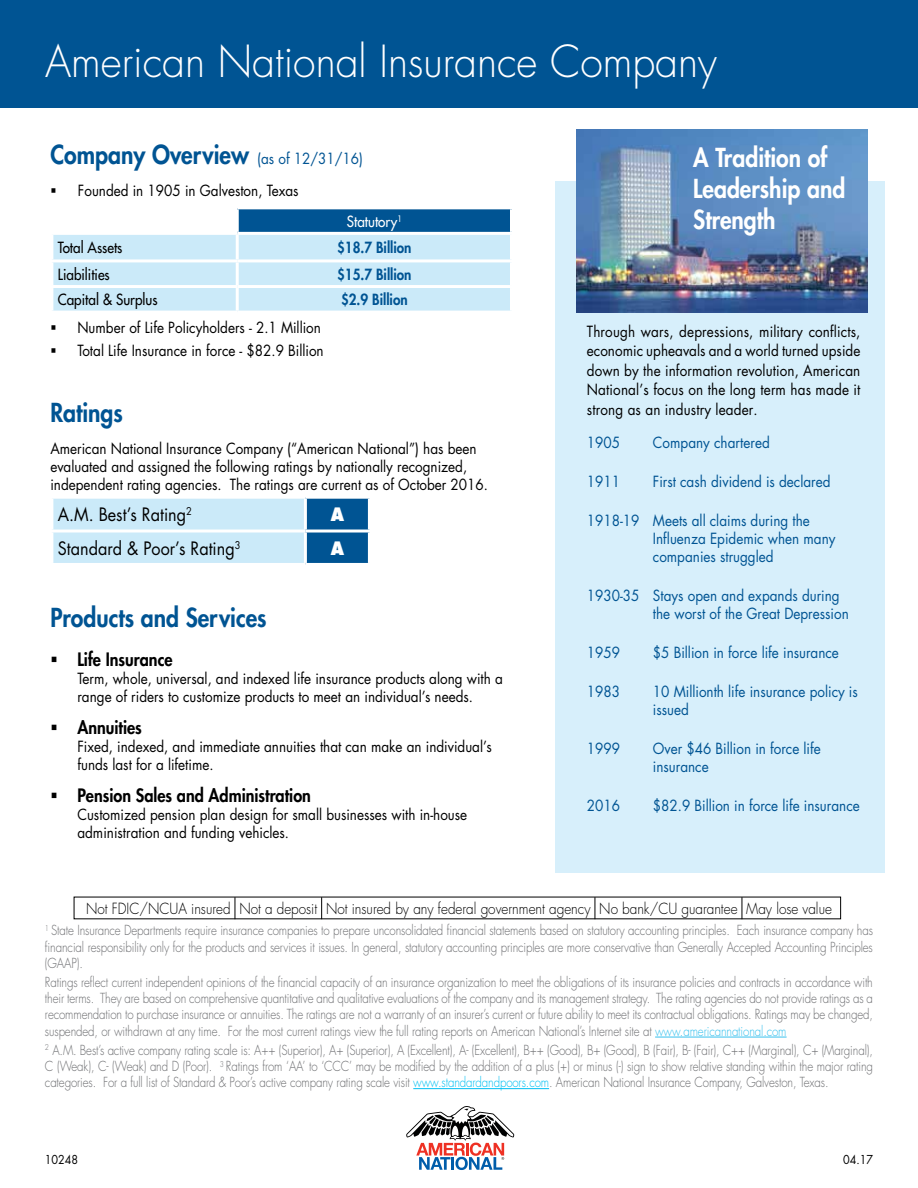
<style>
.page{position:relative;width:918px;height:1188px;background:#fff}
.page>*{position:absolute;margin:0;border:0;box-sizing:border-box;transform-origin:0 0}
.t1{font:300 43.05px "Futura";color:#fff;scale:.95 1}
.t2{font:800 25.5px "Futura";color:#005493;scale:.9 1}
.t3{font:800 25.5px/30.6px "Futura";color:#fff;scale:.9 1}
.t4{font:800 18px "Futura";color:#000;scale:.9 1}
.t5{font:18px "Futura";color:#000;scale:.9 1}
.t6{font:800 18px "Futura";color:#fff;scale:.9 1}
.t7{font:15px/18px "Futura";color:#000;scale:.9 1}
.t8{font:15px/18px "Futura";color:#005493;scale:.9 1}
.t9{font:300 15px "Futura";color:#000;scale:.9 1}
.t10{font:15px "Futura";color:#000;scale:.9 1}
.t11{font:800 15px "Futura";color:#005493;scale:.9 1}
.t12{font:15px "Futura";color:#fff;scale:.9 1}
.t13{font:300 13.5px/16.2px "Futura";letter-spacing:-.01em;color:#6d6e71;text-align:justify;scale:.85 1}
.t14{font:12px "Futura";color:#000;scale:.9 1}
.s1{font-weight:400;font-size:15px}
.s2{color:#36c1ee}
.s3{color:#00c0f3}
</style>
<div class="page">
<div style="left:555px;top:181px;width:329px;height:692px;background:#d7effb"></div>
<div style="left:0;top:0;width:918px;height:107px;background:#005493"></div>
<div style="left:237px;top:208px;width:275px;height:25px;background:#005493"></div>
<div style="left:53px;top:235px;width:457px;height:76px;background:#cbeaf9"></div>
<hr style="left:237px;top:206px;width:276px;height:3px;background:#fff">
<hr style="left:236px;top:209px;width:3px;height:23px;background:#fff">
<hr style="left:510px;top:209px;width:3px;height:23px;background:#fff">
<hr style="left:237px;top:232px;width:276px;height:3px;background:#fff">
<hr style="left:236px;top:235px;width:3px;height:24px;background:#fff">
<hr style="left:50px;top:259px;width:187px;height:3px;background:#fff">
<hr style="left:237px;top:259px;width:276px;height:3px;background:#fff">
<hr style="left:236px;top:262px;width:3px;height:23px;background:#fff">
<hr style="left:50px;top:285px;width:187px;height:3px;background:#fff">
<hr style="left:237px;top:285px;width:276px;height:3px;background:#fff">
<hr style="left:236px;top:288px;width:3px;height:23px;background:#fff">
<svg style="left:53px;top:499px;width:315px;height:64px;background:#a5cde5"></svg>
<hr style="left:304px;top:499px;width:3px;height:31px;background:#fff">
<hr style="left:50px;top:530px;width:255px;height:3px;background:#fff">
<hr style="left:305px;top:530px;width:66px;height:3px;background:#fff">
<hr style="left:304px;top:533px;width:3px;height:30px;background:#fff">
<svg style="left:235px;top:899px;width:1px;height:18px"></svg>
<svg style="left:321px;top:899px;width:1px;height:18px"></svg>
<svg style="left:595px;top:899px;width:1px;height:18px"></svg>
<svg style="left:742px;top:899px;width:1px;height:18px"></svg>
<hr style="left:655px;top:1037px;width:132px;height:1px;background:#36c1ee">
<hr style="left:413px;top:1088px;width:136px;height:1px;background:#00c0f3">
<svg style="left:406px;top:1106px;width:108px;height:64px"></svg>
<img style="left:577px;top:130px;width:291px;height:182px">
<h1 class="t1" style="left:45px;top:35px;width:709px">American National Insurance Company</h1>
<h2 class="t2" style="left:50px;top:139px;width:349px">Company Overview <span class="s1">(as of 12/31/16)</span></h2>
<p class="t7" style="left:78px;top:182px;width:247px">Founded in 1905 in Galveston, Texas</p>
<p class="t12" style="left:347px;top:212px;width:63px">Statutory<sup>1</sup></p>
<p class="t10" style="left:58px;top:238px;width:73px">Total Assets</p>
<p class="t11" style="left:337px;top:238px;width:84px">$18.7 Billion</p>
<p class="t10" style="left:58px;top:265px;width:59px">Liabilities</p>
<p class="t11" style="left:337px;top:265px;width:84px">$15.7 Billion</p>
<p class="t10" style="left:58px;top:290px;width:112px">Capital &amp; Surplus</p>
<p class="t11" style="left:341px;top:290px;width:76px">$2.9 Billion</p>
<p class="t7" style="left:77px;top:317px;width:275px;line-height:22.5px">Number of Life Policyholders - 2.1 Million<br>Total Life Insurance in force - $82.9 Billion</p>
<h2 class="t2" style="left:50px;top:397px;width:82px">Ratings</h2>
<p class="t7" style="left:50px;top:439px;width:488px">American National Insurance Company (“American National”) has been evaluated and assigned the following ratings by nationally recognized, independent rating agencies. The ratings are current as of October 2016.</p>
<h3 class="t5" style="left:58px;top:503px;width:151px">A.M. Best’s Rating<sup>2</sup></h3>
<h3 class="t6" style="left:331px;top:503px;width:16px">A</h3>
<h3 class="t5" style="left:58px;top:537px;width:204px">Standard &amp; Poor’s Rating<sup>3</sup></h3>
<h3 class="t6" style="left:331px;top:537px;width:16px">A</h3>
<h2 class="t2" style="left:50px;top:601px;width:242px">Products and Services</h2>
<h3 class="t4" style="left:77px;top:648px;width:107px">Life Insurance</h3>
<p class="t7" style="left:77px;top:670px;width:474px">Term, whole, universal, and indexed life insurance products along with a range of riders to customize products to meet an individual’s needs.</p>
<h3 class="t4" style="left:77px;top:716px;width:73px">Annuities</h3>
<p class="t7" style="left:77px;top:738px;width:462px">Fixed, indexed, and immediate annuities that can make an individual’s funds last for a lifetime.</p>
<h3 class="t4" style="left:77px;top:784px;width:261px">Pension Sales and Administration</h3>
<p class="t7" style="left:77px;top:806px;width:435px">Customized pension plan design for small businesses with in-house administration and funding vehicles.</p>
<h2 class="t3" style="left:693px;top:143px;width:171px">A Tradition of<br>Leadership and<br>Strength</h2>
<p class="t7" style="left:587px;top:322px;width:305px;line-height:19.5px;text-align:justify">Through wars, depressions, military conflicts, economic upheavals and a world turned upside down by the information revolution, American National’s focus on the long term has made it strong as an industry leader.</p>
<p class="t8" style="left:587px;top:434px;width:38px">1905</p>
<p class="t8" style="left:653px;top:434px;width:131px">Company chartered</p>
<p class="t8" style="left:587px;top:473px;width:38px">1911</p>
<p class="t8" style="left:653px;top:473px;width:199px">First cash dividend is declared</p>
<p class="t8" style="left:653px;top:512px;width:204px;text-indent:-66px">1918-19 Meets all claims during the<br>Influenza Epidemic when many companies struggled</p>
<p class="t8" style="left:653px;top:587px;width:219px;text-indent:-66px">1930-35 Stays open and expands during the worst of the Great Depression</p>
<p class="t8" style="left:587px;top:644px;width:38px">1959</p>
<p class="t8" style="left:653px;top:644px;width:208px">$5 Billion in force life insurance</p>
<p class="t8" style="left:587px;top:683px;width:38px">1983</p>
<p class="t8" style="left:653px;top:683px;width:229px">10 Millionth life insurance policy is issued</p>
<p class="t8" style="left:587px;top:740px;width:38px">1999</p>
<p class="t8" style="left:653px;top:740px;width:188px">Over $46 Billion in force life insurance</p>
<p class="t8" style="left:587px;top:797px;width:38px">2016</p>
<p class="t8" style="left:653px;top:797px;width:231px">$82.9 Billion in force life insurance</p>
<p class="t9" style="left:86px;top:899px;width:830px">Not FDIC/NCUA insured Not a deposit Not insured by any federal government agency No bank/CU guarantee May lose value</p>
<p class="t13" style="left:45px;top:923px;width:976px"><sup>1</sup> State Insurance Departments require insurance companies to prepare unconsolidated financial statements based on statutory accounting principles. Each insurance company has financial responsibility only for the products and services it issues. In general, statutory accounting principles are more conservative than Generally Accepted Accounting Principles (GAAP).</p>
<p class="t13" style="left:45px;top:974px;width:976px">Ratings reflect current independent opinions of the financial capacity of an insurance organization to meet the obligations of its insurance policies and contracts in accordance with their terms. They are based on comprehensive quantitative and qualitative evaluations of the company and its management strategy. The rating agencies do not provide ratings as a recommendation to purchase insurance or annuities. The ratings are not a warranty of an insurer’s current or future ability to meet its contractual obligations. Ratings may be changed, suspended, or withdrawn at any time. For the most current ratings view the full rating reports on American National’s Internet site at <span class="s2">www.americannational.com</span></p>
<p class="t13" style="left:45px;top:1042px;width:976px"><sup>2</sup> A.M. Best’s active company rating scale is: A++ (Superior), A+ (Superior), A (Excellent), A- (Excellent), B++ (Good), B+ (Good), B (Fair), B- (Fair), C++ (Marginal), C+ (Marginal), C (Weak), C- (Weak) and D (Poor). <sup>3</sup> Ratings from ‘AA’ to ‘CCC’ may be modified by the addition of a plus (+) or minus (-) sign to show relative standing within the major rating categories. For a full list of Standard &amp; Poor’s active company rating scale visit <span class="s3">www.standardandpoors.com</span>. American National Insurance Company, Galveston, Texas.</p>
<p class="t14" style="left:45px;top:1152px;width:38px">10248</p>
<p class="t14" style="left:843px;top:1152px;width:35px">04.17</p>
</div>
